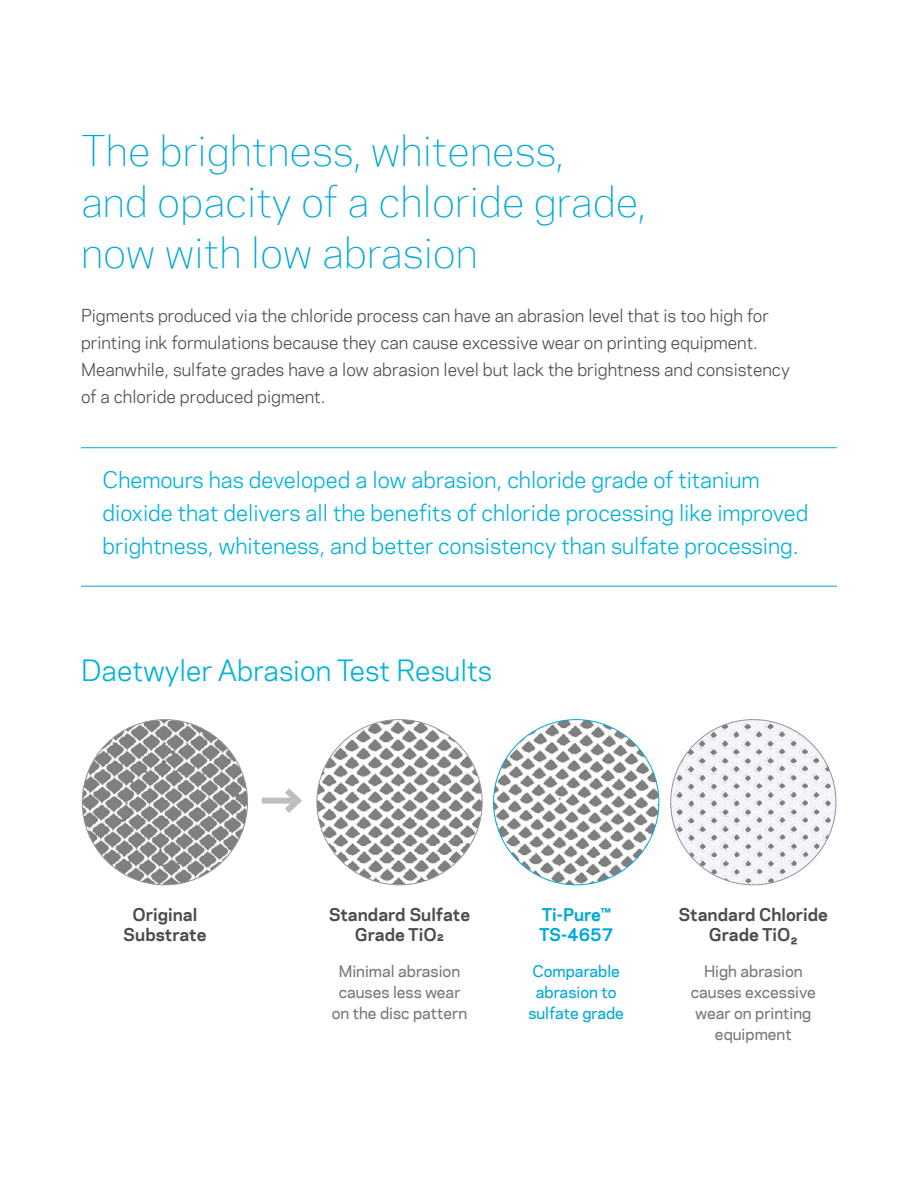
<style>
.page{position:relative;width:918px;height:1188px;background:#fff}
.page>*{position:absolute;margin:0;border:0;box-sizing:border-box;transform-origin:0 0}
.t1{font:300 39px/51px "Chemours Sans";color:#00a9d5}
.t2{font:27px "Chemours Sans";color:#00b1da}
.t3{font:21px/33px "Chemours Sans";color:#00b1da}
.t4{font:16.5px/27px "Chemours Sans";color:#4d4d4f}
.t5{font:700 16.5px/19.5px "Chemours Sans";color:#4d4d4f;text-align:center}
.t6{font:700 16.5px/19.5px "Chemours Sans";color:#00a9d5}
.t7{font:500 15px/21px "Chemours Sans";color:#77787b;text-align:center}
.t8{font:500 15px/21px "Chemours Sans";color:#00a9d5;text-align:center}
</style>
<div class="page">
<img style="left:317px;top:720px;width:165px;height:165px;border-radius:81px">
<img style="left:82px;top:720px;width:166px;height:165px;border-radius:83px">
<img style="left:494px;top:720px;width:165px;height:165px;border-radius:82px">
<img style="left:671px;top:720px;width:165px;height:165px">
<div style="left:262px;top:798px;width:36px;height:6px;background:#bcbec0"></div>
<svg style="left:278px;top:788px;width:24px;height:25px"></svg>
<hr style="left:81px;top:447px;width:756px;height:1px;background:#00a9d5">
<hr style="left:81px;top:586px;width:756px;height:1px;background:#00a9d5">
<h1 class="t1" style="left:81px;top:124px;width:567px">The brightness, whiteness,<br>and opacity of a chloride grade, now with low abrasion</h1>
<p class="t4" style="left:81px;top:302px;width:710px">Pigments produced via the chloride process can have an abrasion level that is too high for printing ink formulations because they can cause excessive wear on printing equipment.<br>Meanwhile, sulfate grades have a low abrasion level but lack the brightness and consistency of a chloride produced pigment.</p>
<p class="t3" style="left:103px;top:463px;width:707px">Chemours has developed a low abrasion, chloride grade of titanium dioxide that delivers all the benefits of chloride processing like improved brightness, whiteness, and better consistency than sulfate processing.</p>
<h2 class="t2" style="left:81px;top:651px;width:413px">Daetwyler Abrasion Test Results</h2>
<p class="t5" style="left:329px;top:904px;width:143px">Standard Sulfate<br>Grade TiO₂</p>
<p class="t5" style="left:123px;top:904px;width:85px">Original<br>Substrate</p>
<p class="t6" style="left:539px;top:904px;width:76px">Ti-Pure™<br>TS-4657</p>
<p class="t5" style="left:679px;top:904px;width:151px">Standard Chloride<br>Grade TiO2</p>
<p class="t7" style="left:332px;top:960px;width:137px">Minimal abrasion causes less wear on the disc pattern</p>
<p class="t8" style="left:528px;top:960px;width:97px">Comparable abrasion to sulfate grade</p>
<p class="t7" style="left:691px;top:960px;width:127px">High abrasion causes excessive wear on printing equipment</p>
</div>
